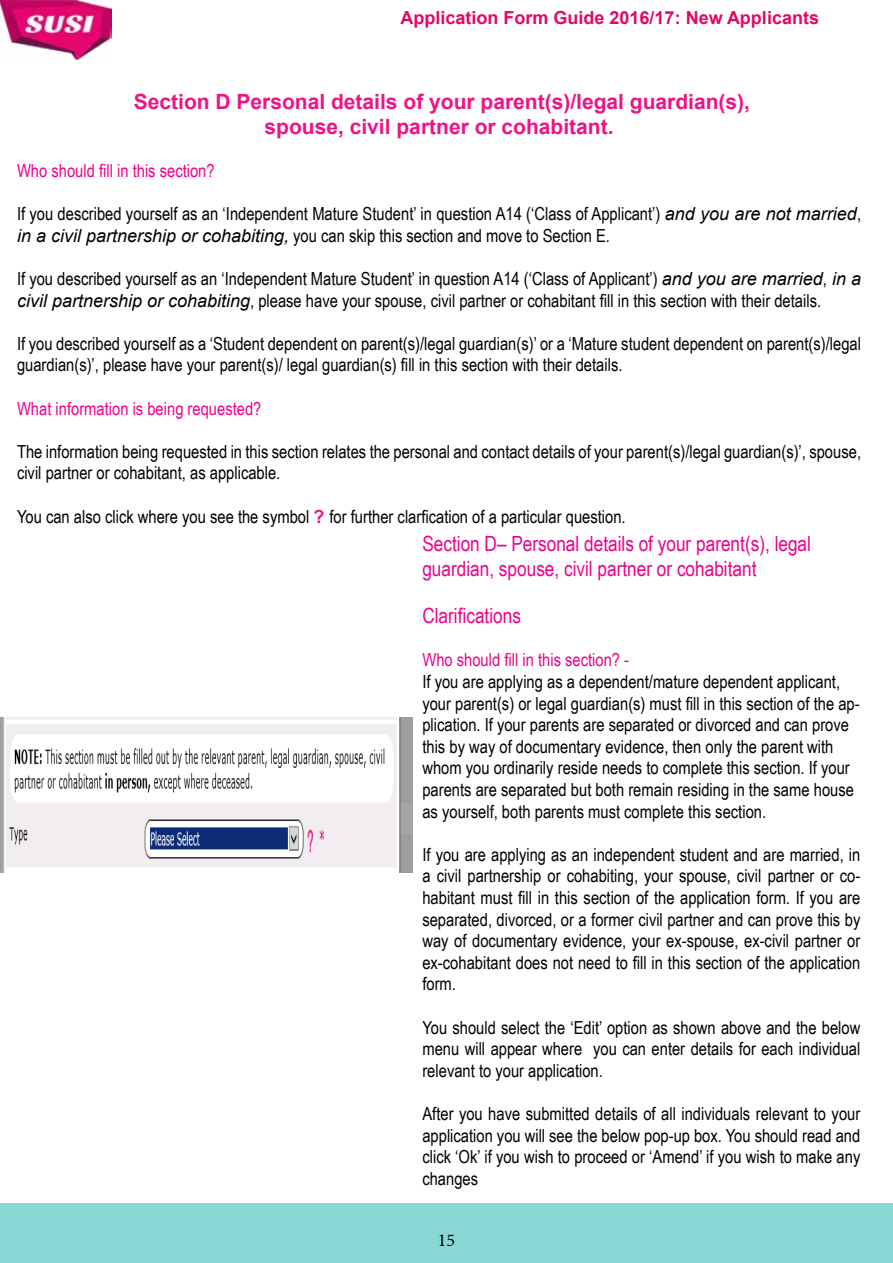
<style>
.page{position:relative;width:893px;height:1263px;background:#fff}
.page>*{position:absolute;margin:0;border:0;box-sizing:border-box;transform-origin:0 0}
.t1{font:21px/25.2px "Arial Narrow";color:#ec008c}
.t2{font:700 21px "Arial";color:#ee1387}
.t3{font:18px/21.6px "Arial Narrow";color:#000}
.t4{font:18px "Arial Narrow";color:#ec008c}
.t5{font:700 18px "Arial";color:#e1096a}
.t6{font:18px "Minion Pro";color:#000}
.s1{font-family:"Arial";font-style:italic}
.s2{font-family:"Arial";font-weight:700;color:#ee1387}
</style>
<div class="page">
<div style="left:0;top:1203px;width:893px;height:60px;background:#87d7d4"></div>
<img style="left:0;top:0;width:112px;height:60px">
<img style="left:0;top:718px;width:412px;height:154px">
<p class="t5" style="left:401px;top:5px;width:420px">Application Form Guide 2016/17: New Applicants</p>
<p class="t2" style="left:134px;top:87px;width:618px">Section D Personal details of your parent(s)/legal guardian(s),</p>
<p class="t2" style="left:265px;top:112px;width:350px">spouse, civil partner or cohabitant.</p>
<p class="t4" style="left:17px;top:157px;width:199px">Who should fill in this section?</p>
<p class="t3" style="left:17px;top:202px;width:846px">If you described yourself as an ‘Independent Mature Student’ in question A14 (‘Class of Applicant’) <span class="s1">and you are not married</span>, <span class="s1">in a civil partnership or cohabiting,</span> you can skip this section and move to Section E.</p>
<p class="t3" style="left:17px;top:267px;width:846px">If you described yourself as an ‘Independent Mature Student’ in question A14 (‘Class of Applicant’) <span class="s1">and you are married</span>, <span class="s1">in a civil partnership or cohabiting</span>, please have your spouse, civil partner or cohabitant fill in this section with their details.</p>
<p class="t3" style="left:17px;top:332px;width:845px">If you described yourself as a ‘Student dependent on parent(s)/legal guardian(s)’ or a ‘Mature student dependent on parent(s)/legal guardian(s)’, please have your parent(s)/ legal guardian(s) fill in this section with their details.</p>
<p class="t4" style="left:17px;top:395px;width:246px">What information is being requested?</p>
<p class="t3" style="left:17px;top:440px;width:846px">The information being requested in this section relates the personal and contact details of your parent(s)/legal guardian(s)’, spouse, civil partner or cohabitant, as applicable.</p>
<p class="t3" style="left:17px;top:505px;width:610px">You can also click where you see the symbol <span class="s2">?</span> for further clarfication of a particular question.</p>
<p class="t1" style="left:422px;top:530px;width:390px">Section D– Personal details of your parent(s), legal guardian, spouse, civil partner or cohabitant</p>
<p class="t1" style="left:422px;top:602px;width:100px">Clarifications</p>
<p class="t4" style="left:422px;top:647px;width:208px">Who should fill in this section? -</p>
<p class="t3" style="left:422px;top:670px;width:439px">If you are applying as a dependent/mature dependent applicant, your parent(s) or legal guardian(s) must fill in this section of the ap&shy;plication. If your parents are separated or divorced and can prove this by way of documentary evidence, then only the parent with whom you ordinarily reside needs to complete this section. If your parents are separated but both remain residing in the same house as yourself, both parents must complete this section.</p>
<p class="t3" style="left:422px;top:843px;width:439px;text-align:justify">If you are applying as an independent student and are married, in a civil partnership or cohabiting, your spouse, civil partner or co&shy;habitant must fill in this section of the application form. If you are separated, divorced, or a former civil partner and can prove this by way of documentary evidence, your ex-spouse, ex-civil partner or ex-cohabitant does not need to fill in this section of the application form.</p>
<p class="t3" style="left:422px;top:1016px;width:439px;text-align:justify">You should select the ‘Edit’ option as shown above and the below menu will appear where you can enter details for each individual relevant to your application.</p>
<p class="t3" style="left:422px;top:1102px;width:439px;text-align:justify">After you have submitted details of all individuals relevant to your application you will see the below pop-up box. You should read and click ‘Ok’ if you wish to proceed or ‘Amend’ if you wish to make any changes</p>
<p class="t6" style="left:438px;top:1228px;width:19px">15</p>
</div>
